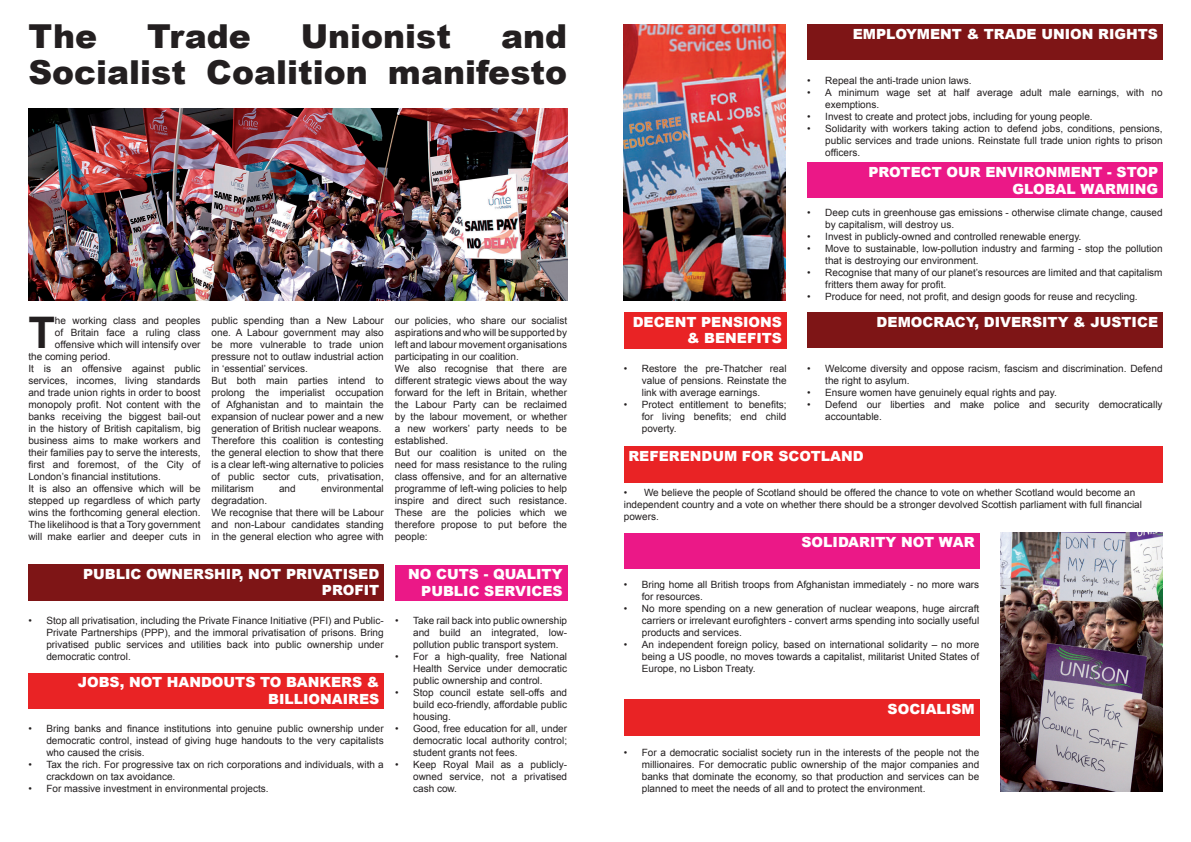
<style>
.page{position:relative;width:1191px;height:842px;background:#fff}
.page>*{position:absolute;margin:0;border:0;box-sizing:border-box;transform-origin:0 0}
.t1{font:700 43.5px "Arial";color:#231f20}
.t2{font:900 33px/36px "Arial";color:#231f20;text-align:right}
.t3{font:900 14px/16.8px "Arial";color:#fff;text-align:right}
.t4{font:10px/12px "Arial";color:#231f20;text-align:justify}
</style>
<div class="page">
<div style="left:624px;top:312px;width:162px;height:36px;background:#e92325"></div>
<div style="left:807px;top:312px;width:355px;height:36px;background:#7e1516"></div>
<div style="left:395px;top:565px;width:172px;height:36px;background:#eb1887"></div>
<div style="left:28px;top:564px;width:356px;height:36px;background:#7e1516"></div>
<div style="left:28px;top:673px;width:356px;height:36px;background:#e92325"></div>
<div style="left:807px;top:24px;width:355px;height:36px;background:#7e1516"></div>
<div style="left:807px;top:163px;width:355px;height:35px;background:#eb1887"></div>
<img style="left:28px;top:108px;width:539px;height:192px">
<img style="left:624px;top:24px;width:162px;height:276px">
<div style="left:624px;top:533px;width:355px;height:36px;background:#eb1887"></div>
<div style="left:624px;top:699px;width:355px;height:36px;background:#e92325"></div>
<div style="left:624px;top:446px;width:538px;height:36px;background:#e92325"></div>
<img style="left:1000px;top:532px;width:162px;height:259px">
<h2 class="t2" style="left:28px;top:17px;width:70px">THE</h2>
<h2 class="t2" style="left:147px;top:17px;width:105px">TRADE</h2>
<h2 class="t2" style="left:301px;top:17px;width:152px">UNIONIST</h2>
<h2 class="t2" style="left:28px;top:17px;width:540px">AND<br>SOCIALIST COALITION MANIFESTO</h2>
<p class="t4" style="left:212px;top:315px;width:174px;text-align:left">public spending than a New Labour one. A Labour government may also be more vulnerable to trade union pressure not to outlaw industrial action in ‘essential’ services.<br>But both main parties intend to prolong the imperialist occupation of Afghanistan and to maintain the expansion of nuclear power and a new generation of British nuclear weapons.<br>Therefore this coalition is contesting the general election to show that there is a clear left-wing alternative to policies of public sector cuts, privatisation, militarism</p>
<h1 class="t1" style="left:28px;top:304px;width:28px">T</h1>
<p class="t4" style="left:55px;top:315px;width:147px">he working class and peoples</p>
<p class="t4" style="left:395px;top:315px;width:174px;text-align:left">our policies, who share our socialist aspirations and who will be supported by left and labour movement organisations participating in our coalition.<br>We also recognise that there are different strategic views about the way forward for the left in Britain, whether the Labour Party can be reclaimed by the labour movement, or whether a new workers’ party needs to be established.<br>But our coalition is united on the need for mass resistance to the ruling class offensive, and for an alternative programme of left-wing policies to help inspire and direct such resistance.<br>These are the policies which we therefore propose to put before the people:</p>
<h3 class="t3" style="left:408px;top:566px;width:40px">NO CUTS</h3>
<p class="t4" style="left:55px;top:327px;width:147px">of Britain face a ruling class</p>
<p class="t4" style="left:55px;top:339px;width:147px">offensive which will intensify over</p>
<p class="t4" style="left:28px;top:351px;width:84px">the coming period.</p>
<p class="t4" style="left:28px;top:363px;width:174px">It is an offensive against public</p>
<p class="t4" style="left:28px;top:375px;width:174px">services, incomes, living standards</p>
<p class="t4" style="left:28px;top:387px;width:174px">and trade union rights in order to boost</p>
<p class="t4" style="left:28px;top:399px;width:174px">monopoly profit. Not content with the</p>
<p class="t4" style="left:28px;top:411px;width:174px">banks receiving the biggest bail-out</p>
<p class="t4" style="left:28px;top:423px;width:174px">in the history of British capitalism, big</p>
<p class="t4" style="left:28px;top:435px;width:174px">business aims to make workers and</p>
<p class="t4" style="left:28px;top:447px;width:174px">their families pay to serve the interests,</p>
<p class="t4" style="left:28px;top:459px;width:174px">first and foremost, of the City of</p>
<p class="t4" style="left:28px;top:471px;width:134px">London’s financial institutions.</p>
<p class="t4" style="left:28px;top:483px;width:174px">It is also an offensive which will be</p>
<p class="t4" style="left:28px;top:495px;width:174px">stepped up regardless of which party</p>
<p class="t4" style="left:28px;top:507px;width:174px">wins the forthcoming general election.</p>
<p class="t4" style="left:28px;top:519px;width:174px">The likelihood is that a Tory government</p>
<p class="t4" style="left:28px;top:531px;width:174px">will make earlier and deeper cuts in</p>
<p class="t4" style="left:279px;top:483px;width:18px">and</p>
<p class="t4" style="left:321px;top:483px;width:64px">environmental</p>
<p class="t4" style="left:212px;top:495px;width:174px;text-align:left">degradation.<br>We recognise that there will be Labour and non-Labour candidates standing in the general election who agree with</p>
<h3 class="t3" style="left:83px;top:565px;width:298px">PUBLIC OWNERSHIP, NOT PRIVATISED<br>PROFIT</h3>
<p class="t4" style="left:46px;top:615px;width:339px;text-indent:-18px">• Stop all privatisation, including the Private Finance Initiative (PFI) and Public-Private Partnerships (PPP), and the immoral privatisation of prisons. Bring privatised public services and utilities back into public ownership under democratic control.</p>
<p class="t4" style="left:413px;top:615px;width:155px;text-indent:-18px">• Take rail back into public ownership and build an integrated, low&shy;pollution public transport system.</p>
<h3 class="t3" style="left:421px;top:566px;width:143px">- QUALITY<br>PUBLIC SERVICES</h3>
<p class="t4" style="left:413px;top:651px;width:155px;text-indent:-18px">• For a high-quality, free National Health Service under democratic public ownership and control.</p>
<p class="t4" style="left:413px;top:687px;width:155px;text-indent:-18px">• Stop council estate sell-offs and build eco-friendly, affordable public housing.</p>
<p class="t4" style="left:413px;top:723px;width:155px;text-indent:-18px">• Good, free education for all, under democratic local authority control; student grants not fees.</p>
<p class="t4" style="left:413px;top:759px;width:155px;text-indent:-18px">• Keep Royal Mail as a publicly&shy;owned service, not a privatised cash cow.</p>
<h3 class="t3" style="left:78px;top:673px;width:157px">JOBS, NOT HANDOUTS</h3>
<h3 class="t3" style="left:260px;top:673px;width:121px;text-align:center">TO BANKERS &amp;<br>BILLIONAIRES</h3>
<p class="t4" style="left:46px;top:723px;width:339px;text-indent:-18px">• Bring banks and finance institutions into genuine public ownership under democratic control, instead of giving huge handouts to the very capitalists who caused the crisis.</p>
<p class="t4" style="left:46px;top:759px;width:339px;text-indent:-18px">• Tax the rich. For progressive tax on rich corporations and individuals, with a crackdown on tax avoidance.</p>
<p class="t4" style="left:28px;top:783px;width:242px">• For massive investment in environmental projects.</p>
<h3 class="t3" style="left:852px;top:25px;width:296px">EMPLOYMENT &amp; TRADE UNION RIGHTS</h3>
<p class="t4" style="left:807px;top:75px;width:166px">• Repeal the anti-trade union laws.</p>
<p class="t4" style="left:825px;top:87px;width:339px;text-indent:-18px">• A minimum wage set at half average adult male earnings, with no exemptions.</p>
<p class="t4" style="left:807px;top:111px;width:287px">• Invest to create and protect jobs, including for young people.</p>
<p class="t4" style="left:825px;top:123px;width:339px;text-indent:-18px">• Solidarity with workers taking action to defend jobs, conditions, pensions, public services and trade unions. Reinstate full trade union rights to prison officers.</p>
<h3 class="t3" style="left:868px;top:163px;width:291px">PROTECT OUR ENVIRONMENT - STOP<br>GLOBAL WARMING</h3>
<p class="t4" style="left:825px;top:207px;width:339px;text-indent:-18px">• Deep cuts in greenhouse gas emissions - otherwise climate change, caused by capitalism, will destroy us.</p>
<p class="t4" style="left:807px;top:231px;width:276px">• Invest in publicly-owned and controlled renewable energy.</p>
<p class="t4" style="left:825px;top:243px;width:339px;text-indent:-18px">• Move to sustainable, low-pollution industry and farming - stop the pollution that is destroying our environment.</p>
<p class="t4" style="left:825px;top:267px;width:339px;text-indent:-18px">• Recognise that many of our planet’s resources are limited and that capitalism fritters them away for profit.</p>
<p class="t4" style="left:807px;top:291px;width:332px">• Produce for need, not profit, and design goods for reuse and recycling.</p>
<h3 class="t3" style="left:687px;top:313px;width:95px;text-align:left;text-indent:-54px">DECENT PENSIONS &amp; BENEFITS</h3>
<h3 class="t3" style="left:876px;top:313px;width:235px">DEMOCRACY, DIVERSITY &amp; JUST</h3>
<h3 class="t3" style="left:1131px;top:313px;width:28px">ICE</h3>
<p class="t4" style="left:642px;top:363px;width:146px;text-indent:-18px">• Restore the pre-Thatcher real value of pensions. Reinstate the link with average earnings.</p>
<p class="t4" style="left:642px;top:399px;width:146px;text-indent:-18px">• Protect entitlement to benefits; for living benefits; end child poverty.</p>
<p class="t4" style="left:825px;top:363px;width:339px;text-indent:-18px">• Welcome diversity and oppose racism, fascism and discrimination. Defend the right to asylum.</p>
<p class="t4" style="left:807px;top:387px;width:251px">• Ensure women have genuinely equal rights and pay.</p>
<p class="t4" style="left:825px;top:399px;width:339px;text-indent:-18px">• Defend our liberties and make police and security democratically accountable.</p>
<h3 class="t3" style="left:628px;top:447px;width:12px">REFEREND</h3>
<h3 class="t3" style="left:712px;top:447px;width:41px">UM FOR</h3>
<h3 class="t3" style="left:778px;top:447px;width:54px">SCOTLAND</h3>
<p class="t4" style="left:624px;top:486px;width:520px;text-align:left">• We believe the people of Scotland should be offered the chance to vote on whether Scotland would become an independent country and a vote on whether there should be a stronger devolved Scottish parliament with full financial powers.</p>
<h3 class="t3" style="left:801px;top:534px;width:175px">SOLIDARITY NOT WAR</h3>
<p class="t4" style="left:642px;top:579px;width:339px;text-indent:-18px">• Bring home all British troops from Afghanistan immediately - no more wars for resources.</p>
<p class="t4" style="left:642px;top:603px;width:339px;text-indent:-18px">• No more spending on a new generation of nuclear weapons, huge aircraft carriers or irrelevant eurofighters - convert arms spending into socially useful products and services.</p>
<p class="t4" style="left:642px;top:639px;width:339px;text-indent:-18px">• An independent foreign policy, based on international solidarity – no more being a US poodle, no moves towards a capitalist, militarist United States of Europe, no Lisbon Treaty.</p>
<h3 class="t3" style="left:887px;top:700px;width:89px">SOCIALISM</h3>
<p class="t4" style="left:642px;top:747px;width:339px;text-indent:-18px">• For a democratic socialist society run in the interests of the people not the millionaires. For democratic public ownership of the major companies and banks that dominate the economy, so that production and services can be planned to meet the needs of all and to protect the environment.</p>
</div>
